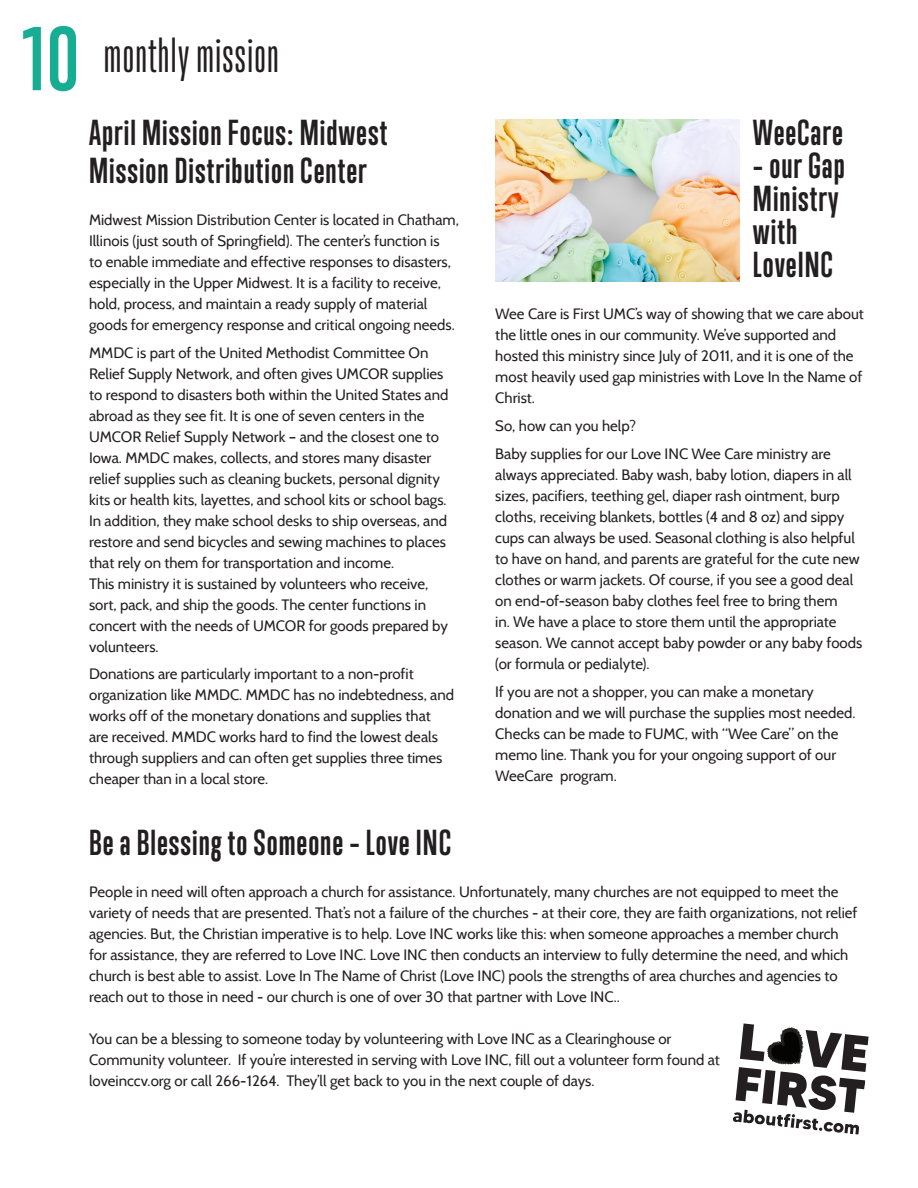
<style>
.page{position:relative;width:918px;height:1188px;background:#fff}
.page>*{position:absolute;margin:0;border:0;box-sizing:border-box;transform-origin:0 0}
.t1{font:700 82.5px "Trump Gothic Pro";color:#17ad93}
.t2{font:45px "Trump Gothic Pro";letter-spacing:.03em;color:#231f20}
.t3{font:700 33px/33px "Trump Gothic Pro";letter-spacing:.03em;color:#231f20}
.t4{font:15px/21px "Cabin";color:#231f20}
</style>
<div class="page">
<svg style="left:733px;top:1023px;width:136px;height:112px"></svg>
<img style="left:495px;top:119px;width:244px;height:163px">
<p class="t1" style="left:22px;top:9px;width:58px">10</p>
<p class="t2" style="left:104px;top:29px;width:176px">monthly mission</p>
<p class="t3" style="left:89px;top:116px;width:300px">April Mission Focus: Midwest</p>
<p class="t3" style="left:89px;top:154px;width:279px">Mission Distribution Center</p>
<p class="t4" style="left:89px;top:209px;width:371px">Midwest Mission Distribution Center is located in Chatham, Illinois (just south of Springfield). The center’s function is<br>to enable immediate and effective responses to disasters, especially in the Upper Midwest. It is a facility to receive, hold, process, and maintain a ready supply of material goods for emergency response and critical ongoing needs.</p>
<p class="t4" style="left:89px;top:342px;width:361px">MMDC is part of the United Methodist Committee On Relief Supply Network, and often gives UMCOR supplies to respond to disasters both within the United States and abroad as they see fit. It is one of seven centers in the UMCOR Relief Supply Network – and the closest one to Iowa. MMDC makes, collects, and stores many disaster relief supplies such as cleaning buckets, personal dignity kits or health kits, layettes, and school kits or school bags.<br>In addition, they make school desks to ship overseas, and restore and send bicycles and sewing machines to places that rely on them for transportation and income.</p>
<p class="t4" style="left:89px;top:573px;width:360px">This ministry it is sustained by volunteers who receive, sort, pack, and ship the goods. The center functions in concert with the needs of UMCOR for goods prepared by volunteers.</p>
<p class="t4" style="left:89px;top:663px;width:367px">Donations are particularly important to a non-profit organization like MMDC. MMDC has no indebtedness, and works off of the monetary donations and supplies that<br>are received. MMDC works hard to find the lowest deals through suppliers and can often get supplies three times cheaper than in a local store.</p>
<p class="t3" style="left:753px;top:116px;width:91px">WeeCare</p>
<p class="t3" style="left:753px;top:149px;width:93px">– our Gap<br>Ministry with<br>LoveINC</p>
<p class="t4" style="left:495px;top:303px;width:370px">Wee Care is First UMC’s way of showing that we care about the little ones in our community. We’ve supported and hosted this ministry since July of 2011, and it is one of the most heavily used gap ministries with Love In the Name of Christ.</p>
<p class="t4" style="left:495px;top:415px;width:142px">So, how can you help?</p>
<p class="t4" style="left:495px;top:443px;width:369px">Baby supplies for our Love INC Wee Care ministry are always appreciated. Baby wash, baby lotion, diapers in all sizes, pacifiers, teething gel, diaper rash ointment, burp cloths, receiving blankets, bottles (4 and 8 oz) and sippy cups can always be used. Seasonal clothing is also helpful to have on hand, and parents are grateful for the cute new clothes or warm jackets. Of course, if you see a good deal on end-of-season baby clothes feel free to bring them<br>in. We have a place to store them until the appropriate season. We cannot accept baby powder or any baby foods (or formula or pedialyte).</p>
<p class="t4" style="left:495px;top:681px;width:362px">If you are not a shopper, you can make a monetary donation and we will purchase the supplies most needed.<br>Checks can be made to FUMC, with “Wee Care” on the memo line. Thank you for your ongoing support of our WeeCare program.</p>
<p class="t3" style="left:89px;top:826px;width:364px">Be a Blessing to Someone – Love INC</p>
<p class="t4" style="left:89px;top:881px;width:770px">People in need will often approach a church for assistance. Unfortunately, many churches are not equipped to meet the variety of needs that are presented. That’s not a failure of the churches - at their core, they are faith organizations, not relief agencies. But, the Christian imperative is to help. Love INC works like this: when someone approaches a member church for assistance, they are referred to Love INC. Love INC then conducts an interview to fully determine the need, and which church is best able to assist. Love In The Name of Christ (Love INC) pools the strengths of area churches and agencies to reach out to those in need - our church is one of over 30 that partner with Love INC..</p>
<p class="t4" style="left:89px;top:1028px;width:632px">You can be a blessing to someone today by volunteering with Love INC as a Clearinghouse or<br>Community volunteer. If you’re interested in serving with Love INC, fill out a volunteer form found at loveinccv.org or call 266-1264. They’ll get back to you in the next couple of days.</p>
</div>
